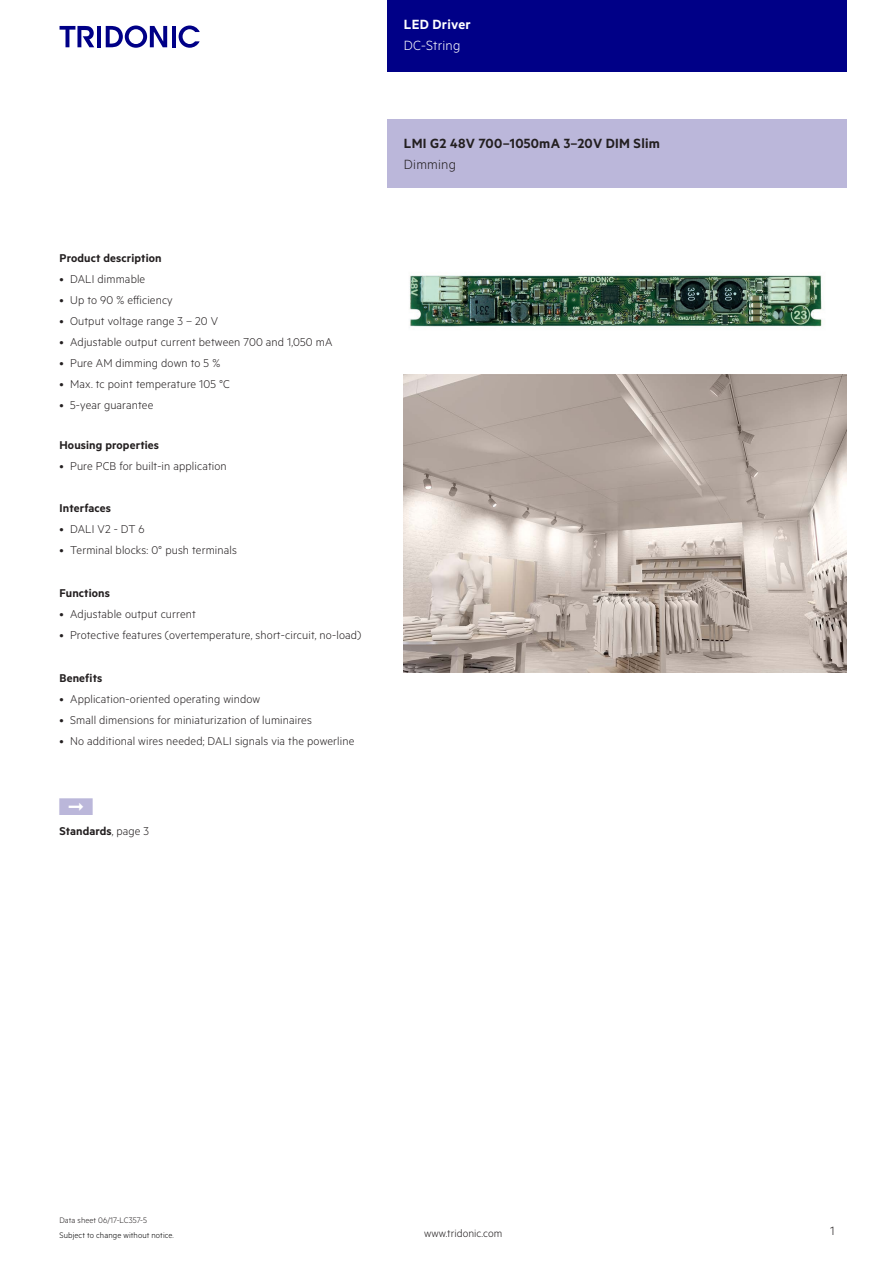
<style>
.page{position:relative;width:893px;height:1263px;background:#fff}
.page>*{position:absolute;margin:0;border:0;box-sizing:border-box;transform-origin:0 0}
.t1{font:15px "Tridonic Metric Print Semi";letter-spacing:.015em;color:#231f20}
.t2{font:15px "Tridonic Metric Print Semi";letter-spacing:.015em;color:#fff}
.t3{font:15px "Tridonic Metric Print Light";letter-spacing:.015em;color:#fff}
.t4{font:15px "Tridonic Metric Print Light";letter-spacing:.015em;color:#231f20}
.t5{font:13.5px "Tridonic Metric Print Light";color:#231f20}
.t6{font:12.75px "Tridonic Metric Print Light";letter-spacing:.01em;color:#231f20}
.t7{font:12.75px "Tridonic Metric Print Semi";letter-spacing:.01em;color:#231f20}
.t8{font:12px "Tridonic Metric Print Light";letter-spacing:.005em;color:#231f20}
.t9{font:9px "Tridonic Metric Print Light";letter-spacing:.01em;color:#000}
.t10{font:9px "Tridonic Metric Print Light";letter-spacing:.005em;color:#231f20}
.s1{font-family:"Tridonic Metric Print Light"}
</style>
<div class="page">
<div style="left:387px;top:0;width:459px;height:72px;background:#000087"></div>
<hr style="left:97px;top:26px;width:4px;height:21px;background:#000087">
<svg style="left:106px;top:26px;width:61px;height:22px"></svg>
<hr style="left:172px;top:26px;width:3px;height:21px;background:#000087">
<svg style="left:179px;top:26px;width:21px;height:22px"></svg>
<svg style="left:60px;top:26px;width:34px;height:21px"></svg>
<div style="left:387px;top:119px;width:459px;height:68px;background:#bbb7da"></div>
<img style="left:409px;top:275px;width:413px;height:52px">
<img style="left:404px;top:374px;width:442px;height:298px">
<p class="t7" style="left:60px;top:250px;width:104px">Product description</p>
<p class="t6" style="left:60px;top:271px;width:87px">• DALI dimmable</p>
<p class="t6" style="left:60px;top:292px;width:115px">• Up to 90 % efficiency</p>
<p class="t6" style="left:60px;top:313px;width:160px">• Output voltage range 3 – 20 V</p>
<p class="t6" style="left:60px;top:334px;width:274px">• Adjustable output current between 700 and 1,050 mA</p>
<p class="t6" style="left:60px;top:355px;width:162px">• Pure AM dimming down to 5 %</p>
<p class="t6" style="left:60px;top:376px;width:172px">• Max. tc point temperature 105 °C</p>
<p class="t6" style="left:60px;top:397px;width:95px">• 5-year guarantee</p>
<p class="t7" style="left:60px;top:437px;width:101px">Housing properties</p>
<p class="t6" style="left:60px;top:458px;width:169px">• Pure PCB for built-in application</p>
<p class="t7" style="left:60px;top:501px;width:53px">Interfaces</p>
<p class="t6" style="left:60px;top:522px;width:87px">• DALI V2 - DT 6</p>
<p class="t6" style="left:60px;top:543px;width:179px">• Terminal blocks: 0° push terminals</p>
<p class="t7" style="left:60px;top:585px;width:52px">Functions</p>
<p class="t6" style="left:60px;top:607px;width:138px">• Adjustable output current</p>
<p class="t6" style="left:60px;top:628px;width:303px">• Protective features (overtemperature, short-circuit, no-load)</p>
<p class="t7" style="left:60px;top:670px;width:44px">Benefits</p>
<p class="t6" style="left:60px;top:691px;width:202px">• Application-oriented operating window</p>
<p class="t6" style="left:60px;top:712px;width:254px">• Small dimensions for miniaturization of luminaires</p>
<p class="t6" style="left:60px;top:733px;width:296px">• No additional wires needed; DALI signals via the powerline</p>
<p class="t7" style="left:60px;top:823px;width:91px">Standards<span class="s1">, page 3</span></p>
<p class="t2" style="left:404px;top:15px;width:68px">LED Driver</p>
<p class="t3" style="left:404px;top:37px;width:58px">DC-String</p>
<p class="t1" style="left:404px;top:134px;width:257px">LMI G2 48V 700–1050mA 3–20V DIM Slim</p>
<p class="t4" style="left:404px;top:156px;width:54px">Dimming</p>
<p class="t10" style="left:60px;top:1215px;width:89px">Data sheet 06/17-LC357-5</p>
<p class="t9" style="left:60px;top:1229px;width:116px">Subject to change without notice.</p>
<p class="t8" style="left:424px;top:1227px;width:80px">www.tridonic.com</p>
<p class="t5" style="left:830px;top:1223px;width:6px">1</p>
</div>
